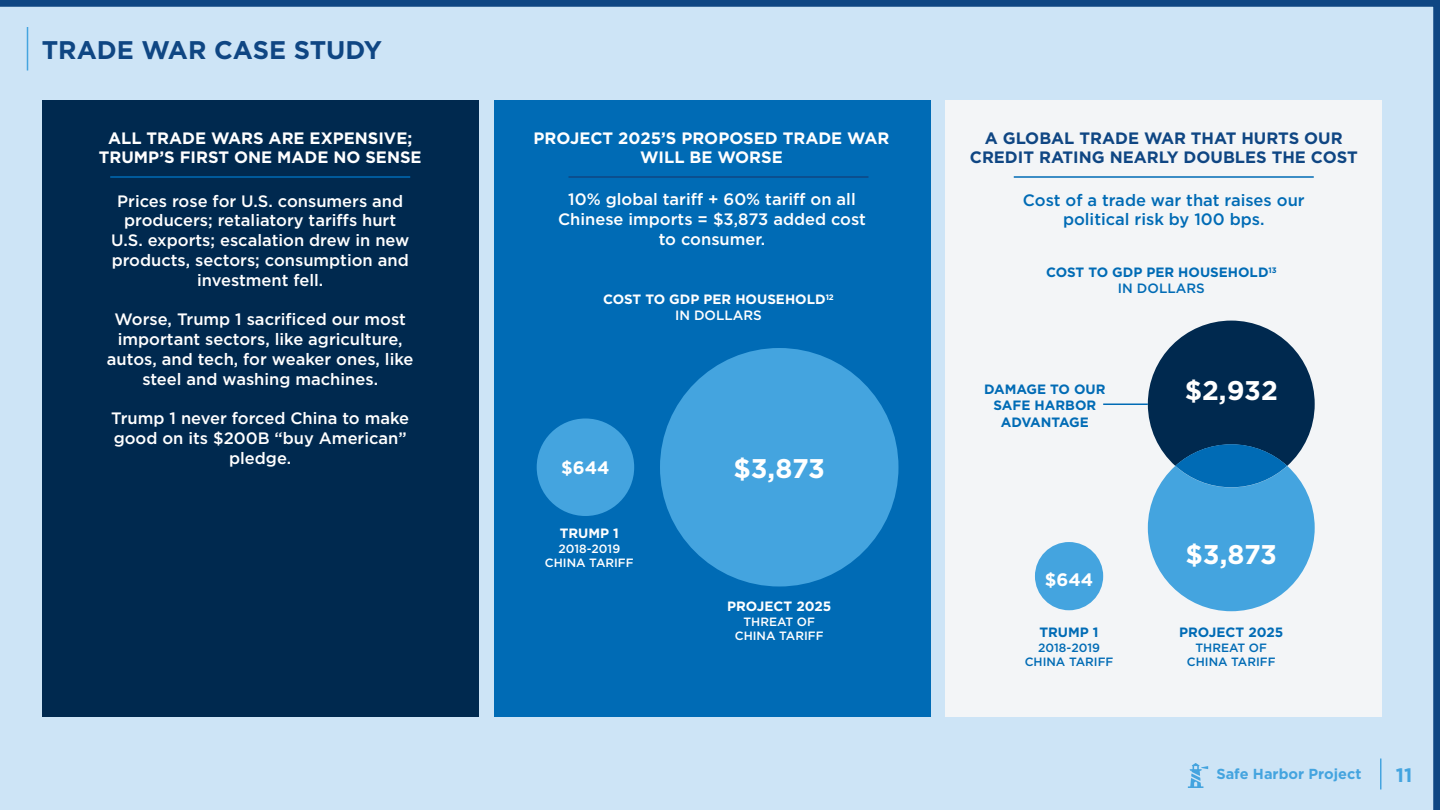
<style>
.page{position:relative;width:1440px;height:810px;background:#cde4f6}
.page>*{position:absolute;margin:0;border:0;box-sizing:border-box;transform-origin:0 0}
.t1{font:700 27px "Gotham";letter-spacing:-.01em;color:#fff}
.t2{font:700 25.5px "Gotham";color:#0f4683}
.t3{font:700 19.5px "Gotham";color:#44a4df}
.t4{font:700 18px "Gotham";color:#fff}
.t5{font:500 16.5px/19.8px "Gotham";color:#fff;text-align:center}
.t6{font:700 16.5px/19.8px "Gotham";color:#fff;text-align:center}
.t7{font:700 16.5px/19.8px "Gotham";color:#0f4683;text-align:center}
.t8{font:500 16.5px/19.8px "Gotham";color:#006bb5;text-align:center}
.t9{font:700 14.55px "Gotham";color:#44a4df}
.t10{font:700 13.5px/16.2px "Gotham";color:#006bb5;text-align:center}
.t11{font:700 13.5px/16.2px "Gotham";color:#fff;text-align:center}
.t12{font:500 12px/14.4px "Gotham";color:#fff;text-align:center}
.t13{font:500 12px/14.4px "Gotham";color:#006bb5;text-align:center}
.s1{font-weight:500}
</style>
<div class="page">
<hr style="left:1380px;top:759px;width:2px;height:30px;background:#44a4df">
<svg style="left:1188px;top:763px;width:20px;height:25px"></svg>
<hr style="left:27px;top:27px;width:1px;height:43px;background:#44a4df">
<div style="left:945px;top:100px;width:437px;height:617px;background:#f3f5f7"></div>
<div style="left:494px;top:100px;width:436px;height:617px;background:#006bb5"></div>
<div style="left:42px;top:100px;width:437px;height:617px;background:#00294f"></div>
<hr style="left:110px;top:176px;width:300px;height:2px;background:#006bb5">
<hr style="left:568px;top:176px;width:300px;height:2px;background:#0f4683">
<hr style="left:1014px;top:176px;width:300px;height:2px;background:#006bb5">
<div style="left:537px;top:418px;width:97px;height:98px;background:#44a4df;border-radius:50%"></div>
<div style="left:660px;top:348px;width:238px;height:238px;background:#44a4df;border-radius:50%"></div>
<svg style="left:1148px;top:321px;width:167px;height:290px"></svg>
<div style="left:1175px;top:444px;width:112px;height:43px;background:#006bb5;border-radius:50%"></div>
<div style="left:1035px;top:542px;width:68px;height:68px;background:#44a4df;border-radius:50%"></div>
<hr style="left:1103px;top:404px;width:45px;height:1px;background:#006bb5">
<h2 class="t2" style="left:42px;top:33px;width:342px">TRADE WAR CASE STUDY</h2>
<p class="t6" style="left:99px;top:128px;width:324px">ALL TRADE WARS ARE EXPENSIVE;<br>TRUMP’S FIRST ONE MADE NO SENSE</p>
<p class="t7" style="left:970px;top:128px;width:389px">A GLOBAL TRADE WAR THAT HURTS OUR<br>CREDIT RATING NEARLY DOUBLES THE COST</p>
<p class="t6" style="left:534px;top:128px;width:357px">PROJECT 2025’S PROPOSED TRADE WAR<br>WILL BE WORSE</p>
<p class="t5" style="left:111px;top:191px;width:300px">Prices rose for U.S. consumers and producers; retaliatory tariffs hurt<br>U.S. exports; escalation drew in new products, sectors; consumption and investment fell.</p>
<p class="t5" style="left:107px;top:310px;width:308px">Worse, Trump 1 sacrificed our most important sectors, like agriculture, autos, and tech, for weaker ones, like steel and washing machines.</p>
<p class="t5" style="left:111px;top:409px;width:299px">Trump 1 never forced China to make good on its $200B “buy American” pledge.</p>
<p class="t5" style="left:558px;top:189px;width:309px">10% global tariff + 60% tariff on all<br>Chinese imports = $3,873 added cost to consumer.</p>
<p class="t8" style="left:1023px;top:190px;width:283px">Cost of a trade war that raises our political risk by 100 bps.</p>
<p class="t11" style="left:603px;top:291px;width:232px">COST TO GDP PER HOUSEHOLD<sup>12<br></sup><span class="s1">IN DOLLARS</span></p>
<p class="t4" style="left:561px;top:456px;width:50px">$644</p>
<h1 class="t1" style="left:733px;top:451px;width:93px">$3,873</h1>
<p class="t11" style="left:560px;top:526px;width:61px">TRUMP 1</p>
<p class="t12" style="left:545px;top:541px;width:90px">2018-2019<br>CHINA TARIFF</p>
<p class="t11" style="left:727px;top:598px;width:106px">PROJECT 2025</p>
<p class="t12" style="left:735px;top:614px;width:90px">THREAT OF<br>CHINA TARIFF</p>
<p class="t10" style="left:1046px;top:264px;width:232px">COST TO GDP PER HOUSEHOLD<sup>13<br></sup><span class="s1">IN DOLLARS</span></p>
<p class="t10" style="left:984px;top:381px;width:123px">DAMAGE TO OUR<br>SAFE HARBOR<br>ADVANTAGE</p>
<p class="t4" style="left:1045px;top:568px;width:50px">$644</p>
<p class="t10" style="left:1039px;top:625px;width:61px">TRUMP 1</p>
<p class="t13" style="left:1025px;top:640px;width:90px">2018-2019<br>CHINA TARIFF</p>
<h1 class="t1" style="left:1185px;top:372px;width:95px">$2,932</h1>
<h1 class="t1" style="left:1185px;top:537px;width:93px">$3,873</h1>
<p class="t10" style="left:1179px;top:625px;width:106px">PROJECT 2025</p>
<p class="t13" style="left:1187px;top:640px;width:90px">THREAT OF<br>CHINA TARIFF</p>
<p class="t9" style="left:1216px;top:764px;width:147px">Safe Harbor Project</p>
<p class="t3" style="left:1396px;top:762px;width:18px">11</p>
</div>
